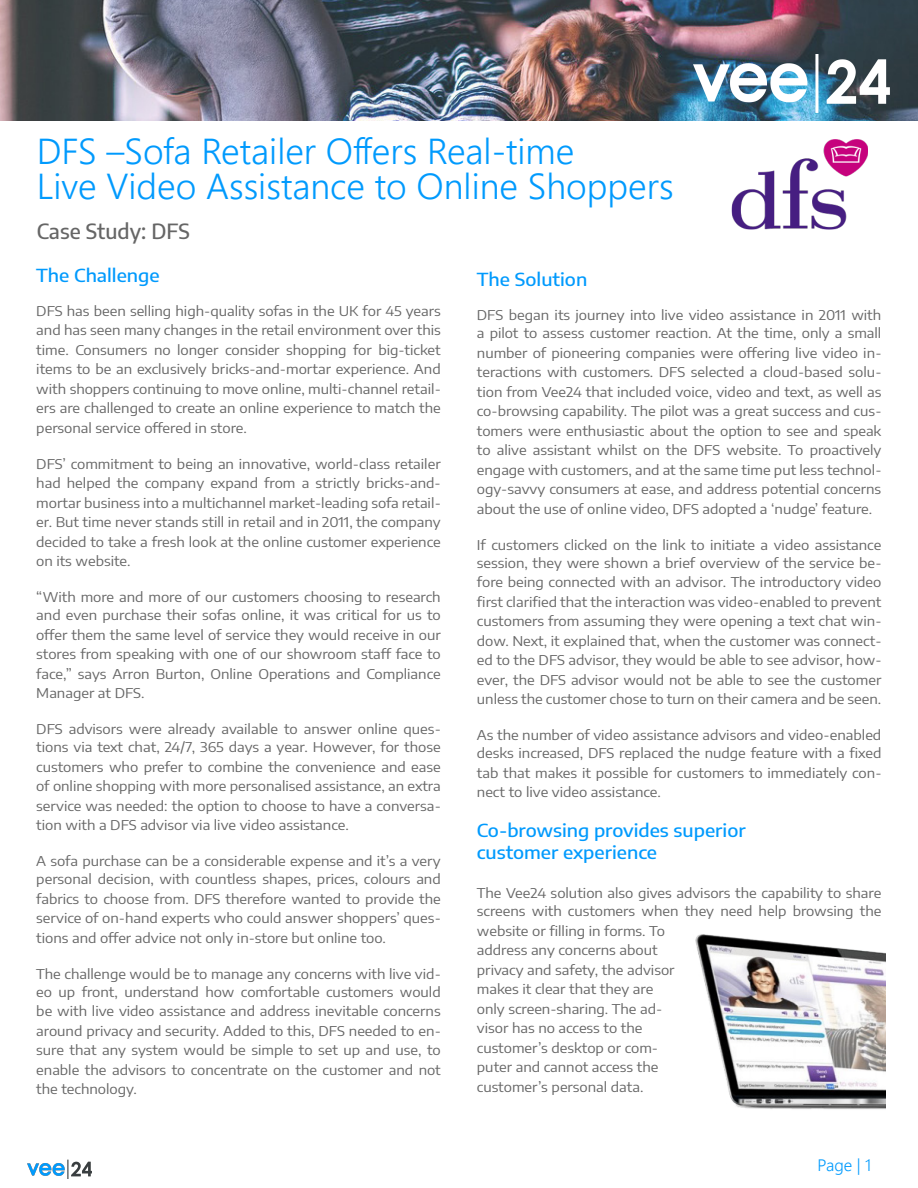
<style>
.page{position:relative;width:918px;height:1188px;background:#fff}
.page>*{position:absolute;margin:0;border:0;box-sizing:border-box;transform-origin:0 0}
.t1{font:300 36px "Segoe UI";color:#009afd}
.t2{font:500 21px "Encode Sans";color:#666}
.t3{font:500 18px "Encode Sans";color:#009afd;scale:1.08 1}
.t4{font:300 16.5px "Segoe UI";color:#009afd}
.t5{font:13.5px/19.5px "Encode Sans";color:#666;scale:1.1 1}
</style>
<div class="page">
<img style="left:732px;top:139px;width:136px;height:91px">
<img style="left:0;top:0;width:918px;height:121px">
<img style="left:694px;top:54px;width:196px;height:58px">
<img style="left:695px;top:934px;width:191px;height:176px">
<img style="left:27px;top:1159px;width:65px;height:20px">
<p class="t1" style="left:37px;top:118px;width:539px">DFS –Sofa Retailer Offers Real-time</p>
<p class="t1" style="left:37px;top:152px;width:639px">Live Video Assistance to Online Shoppers</p>
<p class="t2" style="left:37px;top:216px;width:155px">Case Study: DFS</p>
<p class="t3" style="left:36px;top:262px;width:116px">The Challenge</p>
<p class="t5" style="left:36px;top:300px;width:369px;text-align:justify">DFS has been selling high-quality sofas in the UK for 45 years and has seen many changes in the retail environment over this time. Consumers no longer consider shopping for big-ticket items to be an exclusively bricks-and-mortar experience. And with shoppers continuing to move online, multi-channel retail&shy;ers are challenged to create an online experience to match the personal service offered in store.</p>
<p class="t5" style="left:36px;top:453px;width:369px;text-align:justify">DFS’ commitment to being an innovative, world-class retailer had helped the company expand from a strictly bricks-and&shy;mortar business into a multichannel market-leading sofa retail&shy;er. But time never stands still in retail and in 2011, the company decided to take a fresh look at the online customer experience on its website.</p>
<p class="t5" style="left:36px;top:588px;width:369px;line-height:18px">“With more and more of our customers choosing to research and even purchase their sofas online, it was critical for us to</p>
<p class="t5" style="left:36px;top:624px;width:369px;text-align:justify">offer them the same level of service they would receive in our stores from speaking with one of our showroom staff face to face,” says Arron Burton, Online Operations and Compliance Manager at DFS.</p>
<p class="t5" style="left:36px;top:720px;width:369px;line-height:18px">DFS advisors were already available to answer online ques&shy;tions via text chat, 24/7, 365 days a year. However, for those</p>
<p class="t5" style="left:36px;top:756px;width:369px;text-align:justify">customers who prefer to combine the convenience and ease of online shopping with more personalised assistance, an extra service was needed: the option to choose to have a conversa&shy;tion with a DFS advisor via live video assistance.</p>
<p class="t5" style="left:36px;top:852px;width:369px;line-height:18px">A sofa purchase can be a considerable expense and it’s a very personal decision, with countless shapes, prices, colours and</p>
<p class="t5" style="left:36px;top:888px;width:369px;text-align:justify">fabrics to choose from. DFS therefore wanted to provide the service of on-hand experts who could answer shoppers’ ques&shy;tions and offer advice not only in-store but online too.</p>
<p class="t5" style="left:36px;top:964px;width:369px;line-height:18px">The challenge would be to manage any concerns with live vid&shy;eo up front, understand how comfortable customers would</p>
<p class="t5" style="left:36px;top:1001px;width:369px;text-align:justify">be with live video assistance and address inevitable concerns around privacy and security. Added to this, DFS needed to en&shy;sure that any system would be simple to set up and use, to enable the advisors to concentrate on the customer and not the technology.</p>
<p class="t3" style="left:477px;top:267px;width:104px">The Solution</p>
<p class="t5" style="left:477px;top:306px;width:369px;line-height:18px">DFS began its journey into live video assistance in 2011 with a pilot to assess customer reaction. At the time, only a small</p>
<p class="t5" style="left:477px;top:343px;width:369px;text-align:justify">number of pioneering companies were offering live video in&shy;teractions with customers. DFS selected a cloud-based solu&shy;tion from Vee24 that included voice, video and text, as well as co-browsing capability. The pilot was a great success and cus&shy;tomers were enthusiastic about the option to see and speak to alive assistant whilst on the DFS website. To proactively engage with customers, and at the same time put less technol&shy;ogy-savvy consumers at ease, and address potential concerns about the use of online video, DFS adopted a ‘nudge’ feature.</p>
<p class="t5" style="left:477px;top:535px;width:369px;line-height:18px">If customers clicked on the link to initiate a video assistance session, they were shown a brief overview of the service be-</p>
<p class="t5" style="left:477px;top:572px;width:369px;text-align:justify">fore being connected with an advisor. The introductory video first clarified that the interaction was video-enabled to prevent customers from assuming they were opening a text chat win&shy;dow. Next, it explained that, when the customer was connect&shy;ed to the DFS advisor, they would be able to see advisor, how&shy;ever, the DFS advisor would not be able to see the customer unless the customer chose to turn on their camera and be seen.</p>
<p class="t5" style="left:477px;top:726px;width:369px;line-height:18px">As the number of video assistance advisors and video-enabled desks increased, DFS replaced the nudge feature with a fixed</p>
<p class="t5" style="left:477px;top:763px;width:369px">tab that makes it possible for customers to immediately con&shy;nect to live video assistance.</p>
<p class="t3" style="left:477px;top:818px;width:250px">Co-browsing provides superior</p>
<p class="t3" style="left:477px;top:839px;width:168px">customer experience</p>
<p class="t5" style="left:477px;top:884px;width:369px;line-height:18px">The Vee24 solution also gives advisors the capability to share screens with customers when they need help browsing the</p>
<p class="t5" style="left:477px;top:920px;width:173px">website or filling in forms. To</p>
<p class="t5" style="left:477px;top:940px;width:166px">address any concerns about</p>
<p class="t5" style="left:477px;top:959px;width:181px">privacy and safety, the advisor</p>
<p class="t5" style="left:477px;top:979px;width:162px">makes it clear that they are</p>
<p class="t5" style="left:477px;top:998px;width:170px">only screen-sharing. The ad-</p>
<p class="t5" style="left:477px;top:1018px;width:152px">visor has no access to the</p>
<p class="t5" style="left:477px;top:1037px;width:166px">customer’s desktop or com-</p>
<p class="t5" style="left:477px;top:1057px;width:167px">puter and cannot access the</p>
<p class="t5" style="left:477px;top:1076px;width:153px">customer’s personal data.</p>
<p class="t4" style="left:818px;top:1149px;width:55px">Page | 1</p>
</div>
